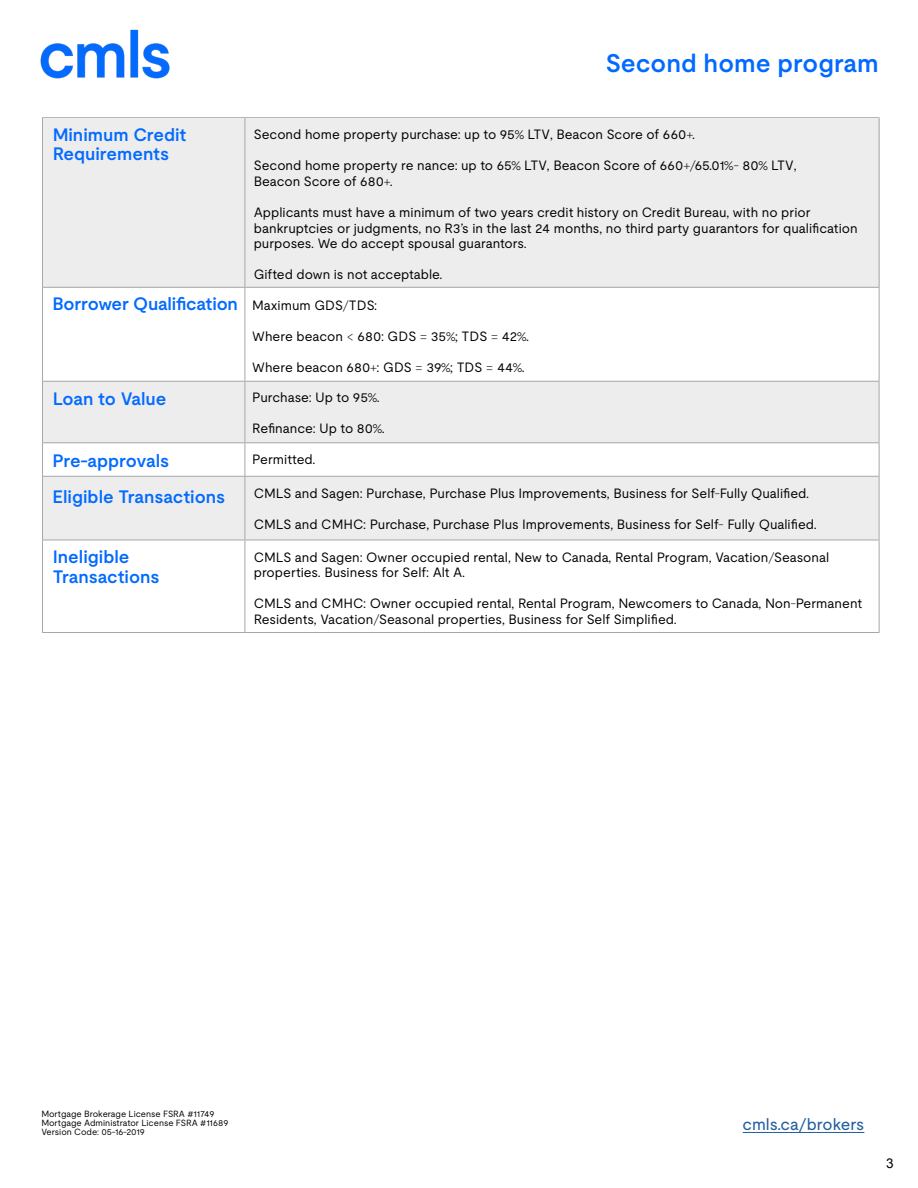
<style>
.page{position:relative;width:918px;height:1188px;background:#fff}
.page>*{position:absolute;margin:0;border:0;box-sizing:border-box;transform-origin:0 0}
.t1{font:600 25.5px "Moderat";color:#026aff}
.t2{font:600 18px/19.5px "Moderat";color:#026aff}
.t3{font:16.5px "Moderat";letter-spacing:-.005em;color:#215e9e}
.t4{font:13.5px/15.6px "Moderat";color:#000}
.t5{font:13.5px "Arial";color:#000}
.t6{font:9px/9px "Moderat";color:#000}
</style>
<div class="page">
<img style="left:40px;top:29px;width:130px;height:50px">
<hr style="left:743px;top:1132px;width:121px;height:1px;background:#215e9e">
<div style="left:43px;top:119px;width:836px;height:168px;background:#ededee"></div>
<div style="left:43px;top:381px;width:836px;height:62px;background:#ededee"></div>
<div style="left:43px;top:476px;width:836px;height:64px;background:#ededee"></div>
<hr style="left:42px;top:117px;width:203px;height:1px;background:#a5a7aa">
<hr style="left:42px;top:118px;width:1px;height:169px;background:#a5a7aa">
<hr style="left:245px;top:117px;width:634px;height:1px;background:#a5a7aa">
<hr style="left:245px;top:118px;width:1px;height:169px;background:#a5a7aa">
<hr style="left:879px;top:118px;width:1px;height:169px;background:#a5a7aa">
<hr style="left:42px;top:287px;width:203px;height:1px;background:#a5a7aa">
<hr style="left:42px;top:288px;width:1px;height:93px;background:#a5a7aa">
<hr style="left:245px;top:287px;width:634px;height:1px;background:#a5a7aa">
<hr style="left:245px;top:288px;width:1px;height:93px;background:#a5a7aa">
<hr style="left:879px;top:288px;width:1px;height:93px;background:#a5a7aa">
<hr style="left:42px;top:381px;width:203px;height:1px;background:#a5a7aa">
<hr style="left:42px;top:382px;width:1px;height:60px;background:#a5a7aa">
<hr style="left:245px;top:381px;width:634px;height:1px;background:#a5a7aa">
<hr style="left:245px;top:382px;width:1px;height:60px;background:#a5a7aa">
<hr style="left:879px;top:382px;width:1px;height:60px;background:#a5a7aa">
<hr style="left:42px;top:442px;width:203px;height:1px;background:#a5a7aa">
<hr style="left:42px;top:443px;width:1px;height:33px;background:#a5a7aa">
<hr style="left:245px;top:442px;width:634px;height:1px;background:#a5a7aa">
<hr style="left:245px;top:443px;width:1px;height:33px;background:#a5a7aa">
<hr style="left:879px;top:443px;width:1px;height:33px;background:#a5a7aa">
<hr style="left:42px;top:476px;width:203px;height:1px;background:#a5a7aa">
<hr style="left:42px;top:477px;width:1px;height:63px;background:#a5a7aa">
<hr style="left:245px;top:476px;width:634px;height:1px;background:#a5a7aa">
<hr style="left:245px;top:477px;width:1px;height:63px;background:#a5a7aa">
<hr style="left:879px;top:477px;width:1px;height:63px;background:#a5a7aa">
<hr style="left:42px;top:540px;width:203px;height:1px;background:#a5a7aa">
<hr style="left:42px;top:540px;width:1px;height:92px;background:#a5a7aa">
<hr style="left:245px;top:540px;width:634px;height:1px;background:#a5a7aa">
<hr style="left:245px;top:540px;width:1px;height:92px;background:#a5a7aa">
<hr style="left:879px;top:540px;width:1px;height:92px;background:#a5a7aa">
<hr style="left:42px;top:632px;width:203px;height:1px;background:#a5a7aa">
<hr style="left:245px;top:632px;width:634px;height:1px;background:#a5a7aa">
<h1 class="t1" style="left:606px;top:43px;width:275px">Second home program</h1>
<h2 class="t2" style="left:53px;top:124px;width:135px">Minimum Credit<br>Requirements</h2>
<h2 class="t2" style="left:52px;top:293px;width:187px">Borrower Qualification</h2>
<h2 class="t2" style="left:53px;top:388px;width:115px">Loan to Value</h2>
<h2 class="t2" style="left:52px;top:442px;width:174px;line-height:35.5px">Pre-approvals<br>Eligible Transactions</h2>
<h2 class="t2" style="left:53px;top:546px;width:108px">Ineligible<br>Transactions</h2>
<p class="t4" style="left:254px;top:125px;width:443px">Second home property purchase: up to 95% LTV, Beacon Score of 660+.</p>
<p class="t4" style="left:254px;top:157px;width:544px">Second home property re nance: up to 65% LTV, Beacon Score of 660+/65.01%- 80% LTV,<br>Beacon Score of 680+.</p>
<p class="t4" style="left:254px;top:203px;width:606px">Applicants must have a minimum of two years credit history on Credit Bureau, with no prior bankruptcies or judgments, no R3’s in the last 24 months, no third party guarantors for qualification purposes. We do accept spousal guarantors.</p>
<p class="t4" style="left:254px;top:266px;width:190px">Gifted down is not acceptable.</p>
<p class="t4" style="left:252px;top:296px;width:126px">Maximum GDS/TDS:</p>
<p class="t4" style="left:252px;top:328px;width:278px">Where beacon &lt; 680: GDS = 35%; TDS = 42%.</p>
<p class="t4" style="left:252px;top:359px;width:274px">Where beacon 680+: GDS = 39%; TDS = 44%.</p>
<p class="t4" style="left:252px;top:388px;width:129px">Purchase: Up to 95%.</p>
<p class="t4" style="left:252px;top:419px;width:134px">Refinance: Up to 80%.</p>
<p class="t4" style="left:252px;top:450px;width:65px">Permitted.</p>
<p class="t4" style="left:254px;top:485px;width:557px">CMLS and Sagen: Purchase, Purchase Plus Improvements, Business for Self-Fully Qualified.</p>
<p class="t4" style="left:254px;top:516px;width:564px">CMLS and CMHC: Purchase, Purchase Plus Improvements, Business for Self- Fully Qualified.</p>
<p class="t4" style="left:254px;top:548px;width:577px">CMLS and Sagen: Owner occupied rental, New to Canada, Rental Program, Vacation/Seasonal properties. Business for Self: Alt A.</p>
<p class="t4" style="left:254px;top:595px;width:610px">CMLS and CMHC: Owner occupied rental, Rental Program, Newcomers to Canada, Non-Permanent<br>Residents, Vacation/Seasonal properties, Business for Self Simplified.</p>
<p class="t6" style="left:41px;top:1109px;width:189px">Mortgage Brokerage License FSRA #11749<br>Mortgage Administrator License FSRA #11689<br>Version Code: 05-16-2019</p>
<p class="t3" style="left:743px;top:1112px;width:123px">cmls.ca/brokers</p>
<p class="t5" style="left:886px;top:1154px;width:9px">3</p>
</div>
